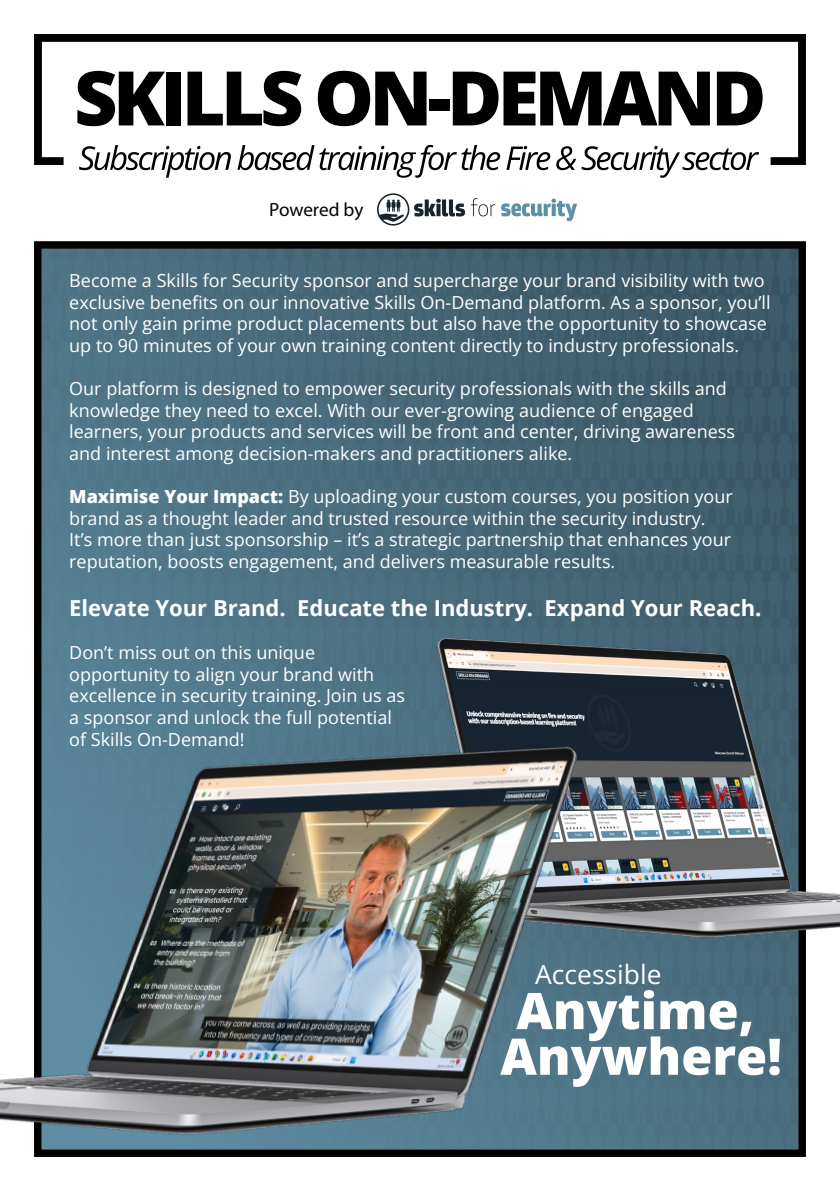
<style>
.page{position:relative;width:840px;height:1191px;background:#fff}
.page>*{position:absolute;margin:0;border:0;box-sizing:border-box;transform-origin:0 0}
.t1{font:800 50.4px/45.6px "Open Sans";color:#fff;text-align:center}
.t2{font:26.4px "Open Sans";color:#fff}
.t3{font:700 22px "Open Sans";color:#fff}
.t4{font:19.2px "Myriad Pro";letter-spacing:-.005em;color:#000}
.t5{font:18px/21.6px "Open Sans";color:#fff}
.s1{font-weight:800}
</style>
<div class="page">
<img style="left:42px;top:249px;width:755px;height:900px">
<div style="left:34px;top:241px;width:771px;height:916px;border:7px solid #000"></div>
<img style="left:428px;top:600px;width:411px;height:374px">
<svg style="left:79px;top:165px;width:151px;height:13px"></svg>
<svg style="left:237px;top:165px;width:261px;height:13px"></svg>
<svg style="left:506px;top:165px;width:43px;height:5px"></svg>
<svg style="left:556px;top:165px;width:194px;height:13px"></svg>
<svg style="left:34px;top:34px;width:771px;height:131px"></svg>
<svg style="left:501px;top:199px;width:76px;height:22px"></svg>
<svg style="left:377px;top:193px;width:88px;height:33px"></svg>
<svg style="left:471px;top:198px;width:23px;height:18px"></svg>
<img style="left:0;top:698px;width:594px;height:459px">
<p class="t4" style="left:269px;top:198px;width:95px">Powered by</p>
<p class="t5" style="left:69px;top:269px;width:702px">Become a Skills for Security sponsor and supercharge your brand visibility with two exclusive benefits on our innovative Skills On-Demand platform. As a sponsor, you’ll not only gain prime product placements but also have the opportunity to showcase up to 90 minutes of your own training content directly to industry professionals.</p>
<p class="t5" style="left:69px;top:377px;width:667px">Our platform is designed to empower security professionals with the skills and knowledge they need to excel. With our ever-growing audience of engaged learners, your products and services will be front and center, driving awareness and interest among decision-makers and practitioners alike.</p>
<p class="t5" style="left:69px;top:485px;width:664px"><span class="s1">Maximise Your Impact:</span> By uploading your custom courses, you position your brand as a thought leader and trusted resource within the security industry.<br>It’s more than just sponsorship – it’s a strategic partnership that enhances your reputation, boosts engagement, and delivers measurable results.</p>
<p class="t3" style="left:69px;top:592px;width:693px">Elevate Your Brand. Educate the Industry. Expand Your Reach.</p>
<p class="t5" style="left:69px;top:641px;width:337px">Don’t miss out on this unique opportunity to align your brand with excellence in security training. Join us as a sponsor and unlock the full potential of Skills On-Demand!</p>
<h2 class="t2" style="left:535px;top:955px;width:128px">Accessible</h2>
<h1 class="t1" style="left:500px;top:985px;width:283px">Anytime,<br>Anywhere!</h1>
</div>
